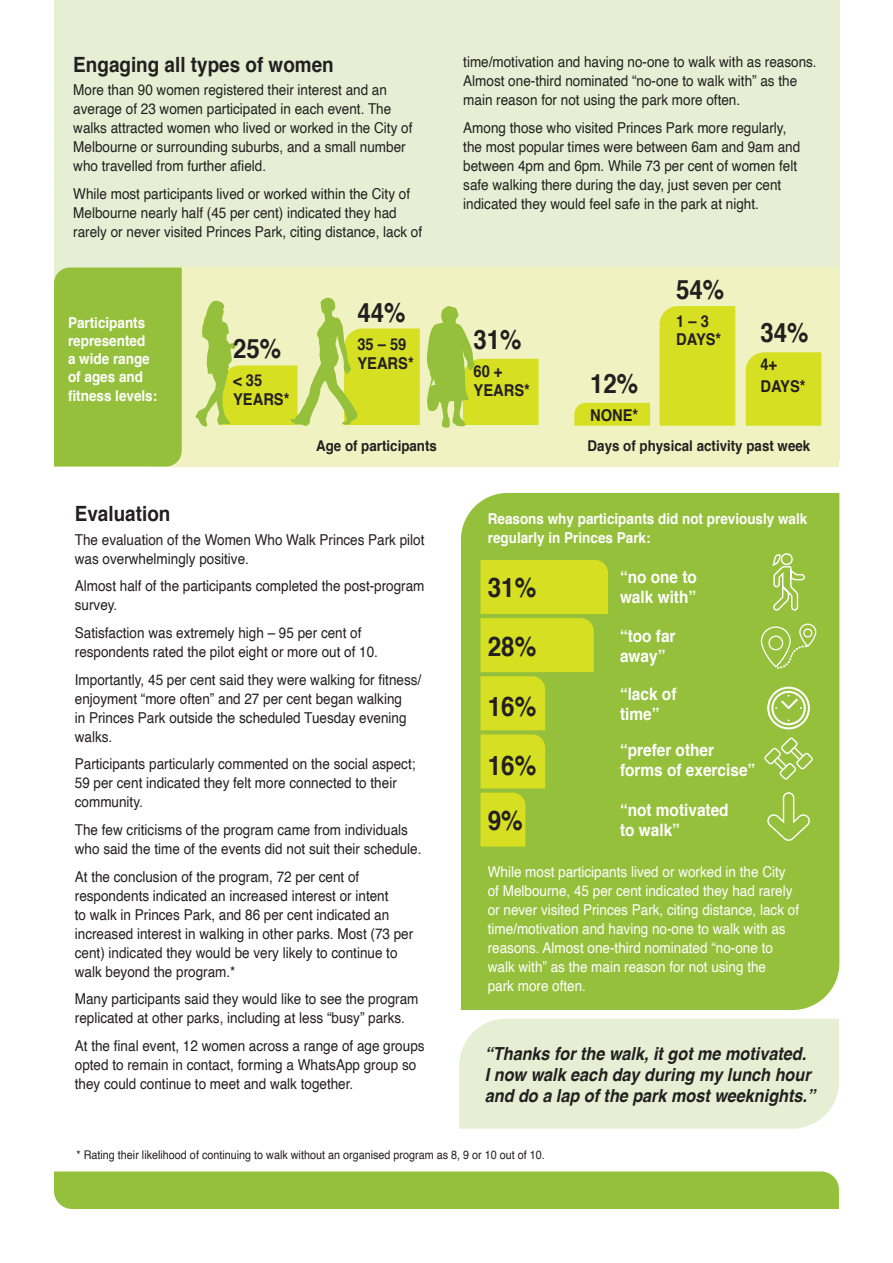
<style>
.page{position:relative;width:893px;height:1263px;background:#fff}
.page>*{position:absolute;margin:0;border:0;box-sizing:border-box;transform-origin:0 0}
.t1{font:700 27px/55.1px "Helvetica";color:#231f20;scale:.9 1}
.t2{font:700 26.7px "Helvetica";color:#231f20;scale:.9 1}
.t3{font:700 21px "Helvetica";color:#231f20;scale:.9 1}
.t4{font:italic 700 18px/21px "Helvetica";color:#231f20;scale:.9 1}
.t5{font:700 17.1px/20px "Helvetica";color:#fff;scale:.9 1}
.t6{font:700 16.35px/18.9px "Helvetica";color:#231f20;scale:.9 1}
.t7{font:15px/19px "Helvetica";color:#231f20;scale:.9 1}
.t8{font:15px/19px "Helvetica";color:#fff;scale:.9 1}
.t9{font:700 15px/18.3px "Helvetica";color:#fff;scale:.9 1}
.t10{font:700 14.85px "Helvetica";color:#231f20;scale:.9 1}
.t11{font:12px "Helvetica";color:#231f20;scale:.9 1}
.s1{font-size:16.5px}
</style>
<div class="page">
<div style="left:459px;top:1019px;width:380px;height:110px;background:#e6efd3"></div>
<div style="left:54px;top:0;width:786px;height:459px;background:#e6efd3"></div>
<div style="left:151px;top:268px;width:688px;height:198px;background:#f0f3c1"></div>
<div style="left:54px;top:268px;width:128px;height:198px;background:#95c03c"></div>
<div style="left:461px;top:493px;width:378px;height:517px;background:#95c03c"></div>
<div style="left:54px;top:1171px;width:785px;height:38px;background:#95c03c"></div>
<svg style="left:196px;top:298px;width:224px;height:129px"></svg>
<svg style="left:574px;top:403px;width:76px;height:23px;background:#d6df26"></svg>
<div style="left:660px;top:306px;width:75px;height:120px;background:#d6df21"></div>
<div style="left:746px;top:352px;width:75px;height:74px;background:#d6df21"></div>
<svg style="left:426px;top:306px;width:113px;height:122px"></svg>
<svg style="left:480px;top:560px;width:128px;height:287px;background:#bcd22b"></svg>
<svg style="left:767px;top:687px;width:43px;height:42px"></svg>
<svg style="left:760px;top:623px;width:57px;height:46px;background:#a2c855"></svg>
<svg style="left:764px;top:737px;width:49px;height:42px;background:#a4c959"></svg>
<svg style="left:765px;top:791px;width:47px;height:51px;background:#9fc64f"></svg>
<svg style="left:770px;top:551px;width:36px;height:61px;background:#a8cb5f"></svg>
<h3 class="t3" style="left:73px;top:47px;width:291px">Engaging all types of women</h3>
<p class="t7" style="left:73px;top:80px;width:378px">More than 90 women registered their interest and an average of 23 women participated in each event. The walks attracted women who lived or worked in the City of Melbourne or surrounding suburbs, and a small number who travelled from further afield.</p>
<p class="t7" style="left:73px;top:184px;width:389px">While most participants lived or worked within the City of<br>Melbourne nearly half (45 per cent) indicated they had rarely or never visited Princes Park, citing distance, lack of</p>
<p class="t7" style="left:463px;top:53px;width:394px">time/motivation and having no-one to walk with as reasons.<br>Almost one-third nominated “no-one to walk with” as the main reason for not using the park more often.</p>
<p class="t7" style="left:463px;top:118px;width:376px">Among those who visited Princes Park more regularly, the most popular times were between 6am and 9am and between 4pm and 6pm. While 73 per cent of women felt safe walking there during the day, just seven per cent indicated they would feel safe in the park at night.</p>
<p class="t9" style="left:68px;top:313px;width:101px">Participants represented<br>a wide range of ages and fitness levels:</p>
<h2 class="t2" style="left:233px;top:327px;width:55px">25%</h2>
<p class="t6" style="left:233px;top:371px;width:64px">&lt; 35<br>YEARS<span class="s1">*</span></p>
<h2 class="t2" style="left:357px;top:291px;width:55px">44%</h2>
<p class="t6" style="left:357px;top:335px;width:64px">35 – 59<br>YEARS<span class="s1">*</span></p>
<h2 class="t2" style="left:474px;top:318px;width:55px">31%</h2>
<p class="t6" style="left:474px;top:362px;width:64px">60 +<br>YEARS<span class="s1">*</span></p>
<h2 class="t2" style="left:590px;top:362px;width:55px">12%</h2>
<p class="t6" style="left:590px;top:406px;width:55px">NONE<span class="s1">*</span></p>
<h2 class="t2" style="left:676px;top:268px;width:55px">54%</h2>
<p class="t6" style="left:676px;top:312px;width:52px">1 – 3<br>DAYS<span class="s1">*</span></p>
<h2 class="t2" style="left:760px;top:311px;width:55px">34%</h2>
<p class="t6" style="left:760px;top:353px;width:52px;line-height:22.2px">4+<br>DAYS<span class="s1">*</span></p>
<p class="t10" style="left:316px;top:434px;width:136px">Age of participants</p>
<p class="t10" style="left:588px;top:434px;width:249px">Days of physical activity past week</p>
<h3 class="t3" style="left:75px;top:497px;width:108px">Evaluation</h3>
<p class="t7" style="left:75px;top:530px;width:390px">The evaluation of the Women Who Walk Princes Park pilot was overwhelmingly positive.</p>
<p class="t7" style="left:75px;top:577px;width:390px">Almost half of the participants completed the post-program survey.</p>
<p class="t7" style="left:75px;top:624px;width:338px">Satisfaction was extremely high – 95 per cent of respondents rated the pilot eight or more out of 10.</p>
<p class="t7" style="left:75px;top:670px;width:386px">Importantly, 45 per cent said they were walking for fitness/ enjoyment “more often” and 27 per cent began walking<br>in Princes Park outside the scheduled Tuesday evening walks.</p>
<p class="t7" style="left:75px;top:755px;width:380px">Participants particularly commented on the social aspect;<br>59 per cent indicated they felt more connected to their community.</p>
<p class="t7" style="left:75px;top:821px;width:387px">The few criticisms of the program came from individuals who said the time of the events did not suit their schedule.</p>
<p class="t7" style="left:75px;top:867px;width:377px">At the conclusion of the program, 72 per cent of respondents indicated an increased interest or intent<br>to walk in Princes Park, and 86 per cent indicated an increased interest in walking in other parks. Most (73 per cent) indicated they would be very likely to continue to walk beyond the program.*</p>
<p class="t7" style="left:75px;top:990px;width:383px">Many participants said they would like to see the program replicated at other parks, including at less “busy” parks.</p>
<p class="t7" style="left:75px;top:1037px;width:390px">At the final event, 12 women across a range of age groups opted to remain in contact, forming a WhatsApp group so they could continue to meet and walk together.</p>
<p class="t4" style="left:485px;top:1043px;width:369px">“Thanks for the walk, it got me motivated.<br>I now walk each day during my lunch hour and do a lap of the park most weeknights.”</p>
<p class="t9" style="left:488px;top:509px;width:357px;line-height:19px">Reasons why participants did not previously walk regularly in Princes Park:</p>
<h1 class="t1" style="left:488px;top:560px;width:56px">31%</h1>
<h1 class="t1" style="left:488px;top:619px;width:56px">28%</h1>
<h1 class="t1" style="left:488px;top:679px;width:56px">16%</h1>
<h1 class="t1" style="left:488px;top:738px;width:56px">16%<br>9%</h1>
<p class="t8" style="left:488px;top:862px;width:347px">While most participants lived or worked in the City of Melbourne, 45 per cent indicated they had rarely or never visited Princes Park, citing distance, lack of time/motivation and having no-one to walk with as reasons. Almost one-third nominated “no-one to walk with” as the main reason for not using the<br>park more often.</p>
<p class="t5" style="left:620px;top:567px;width:87px">“no one to walk with”</p>
<p class="t5" style="left:620px;top:626px;width:63px">“too far away”</p>
<p class="t5" style="left:620px;top:684px;width:64px">“lack of time”</p>
<p class="t5" style="left:620px;top:740px;width:152px">“prefer other forms of exercise”</p>
<p class="t5" style="left:620px;top:800px;width:122px">“not motivated to walk”</p>
<p class="t11" style="left:77px;top:1146px;width:522px">* Rating their likelihood of continuing to walk without an organised program as 8, 9 or 10 out of 10.</p>
</div>
